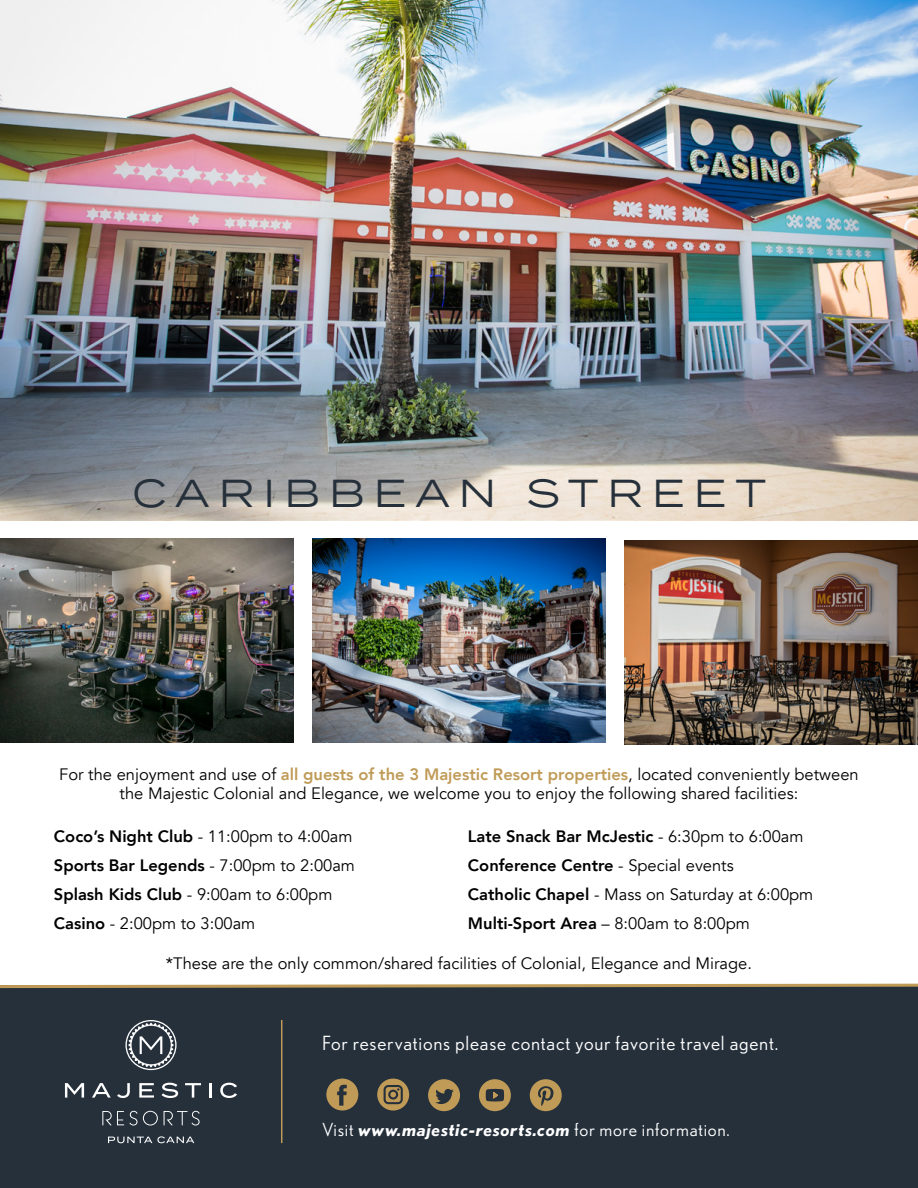
<style>
.page{position:relative;width:918px;height:1188px;background:#fff}
.page>*{position:absolute;margin:0;border:0;box-sizing:border-box;transform-origin:0 0}
.t1{font:39px "Termina";letter-spacing:.22em;color:#25303b}
.t2{font:19.5px "Nobel";letter-spacing:.04em;color:#fff}
.t3{font:18px "Nobel";letter-spacing:.04em;color:#fff}
.t4{font:16.5px/28.8px "Avenir";color:#000}
.s1{font-weight:800;color:#c09b57}
.s2{font-weight:800}
.s3{font-weight:700;font-style:italic}
</style>
<div class="page">
<img style="left:0;top:0;width:918px;height:521px">
<img style="left:0;top:539px;width:293px;height:204px">
<img style="left:312px;top:539px;width:294px;height:204px">
<img style="left:625px;top:540px;width:293px;height:204px">
<div style="left:0;top:986px;width:918px;height:202px;background:#25303b"></div>
<svg style="left:479px;top:1079px;width:32px;height:32px"></svg>
<svg style="left:326px;top:1079px;width:32px;height:32px"></svg>
<svg style="left:377px;top:1079px;width:32px;height:32px"></svg>
<svg style="left:530px;top:1079px;width:32px;height:32px"></svg>
<svg style="left:428px;top:1079px;width:32px;height:32px"></svg>
<hr style="left:281px;top:1020px;width:1px;height:123px;background:#c09b57">
<svg style="left:108px;top:1136px;width:86px;height:7px"></svg>
<svg style="left:125px;top:1020px;width:52px;height:50px"></svg>
<svg style="left:65px;top:1083px;width:19px;height:15px"></svg>
<svg style="left:92px;top:1083px;width:19px;height:15px"></svg>
<svg style="left:117px;top:1083px;width:13px;height:15px"></svg>
<svg style="left:139px;top:1083px;width:15px;height:15px"></svg>
<svg style="left:162px;top:1083px;width:16px;height:15px"></svg>
<svg style="left:185px;top:1083px;width:16px;height:15px"></svg>
<hr style="left:209px;top:1083px;width:3px;height:15px;background:#fff">
<svg style="left:220px;top:1083px;width:17px;height:15px"></svg>
<svg style="left:102px;top:1111px;width:56px;height:15px"></svg>
<svg style="left:164px;top:1111px;width:36px;height:15px"></svg>
<svg style="left:0;top:983px;width:918px;height:6px"></svg>
<h1 class="t1" style="left:132px;top:465px;width:635px">CARIBBEAN STREET</h1>
<p class="t4" style="left:59px;top:764px;width:801px;line-height:19.8px;text-align:center">For the enjoyment and use of <span class="s1">all guests of the 3 Majestic Resort properties</span>, located conveniently between the Majestic Colonial and Elegance, we welcome you to enjoy the following shared facilities:</p>
<p class="t4" style="left:54px;top:822px;width:303px"><span class="s2">Coco’s Night Club</span> - 11:00pm to 4:00am <span class="s2">Sports Bar Legends</span> - 7:00pm to 2:00am <span class="s2">Splash Kids Club</span> - 9:00am to 6:00pm <span class="s2">Casino</span> - 2:00pm to 3:00am</p>
<p class="t4" style="left:468px;top:822px;width:347px"><span class="s2">Late Snack Bar McJestic</span> - 6:30pm to 6:00am <span class="s2">Conference Centre</span> - Special events<br><span class="s2">Catholic Chapel</span> - Mass on Saturday at 6:00pm <span class="s2">Multi-Sport Area</span> – 8:00am to 8:00pm</p>
<p class="t4" style="left:166px;top:949px;width:588px">*These are the only common/shared facilities of Colonial, Elegance and Mirage.</p>
<p class="t2" style="left:322px;top:1032px;width:458px">For reservations please contact your favorite travel agent.</p>
<p class="t3" style="left:322px;top:1119px;width:409px">Visit <span class="s3">www.majestic-resorts.com</span> for more information.</p>
</div>
